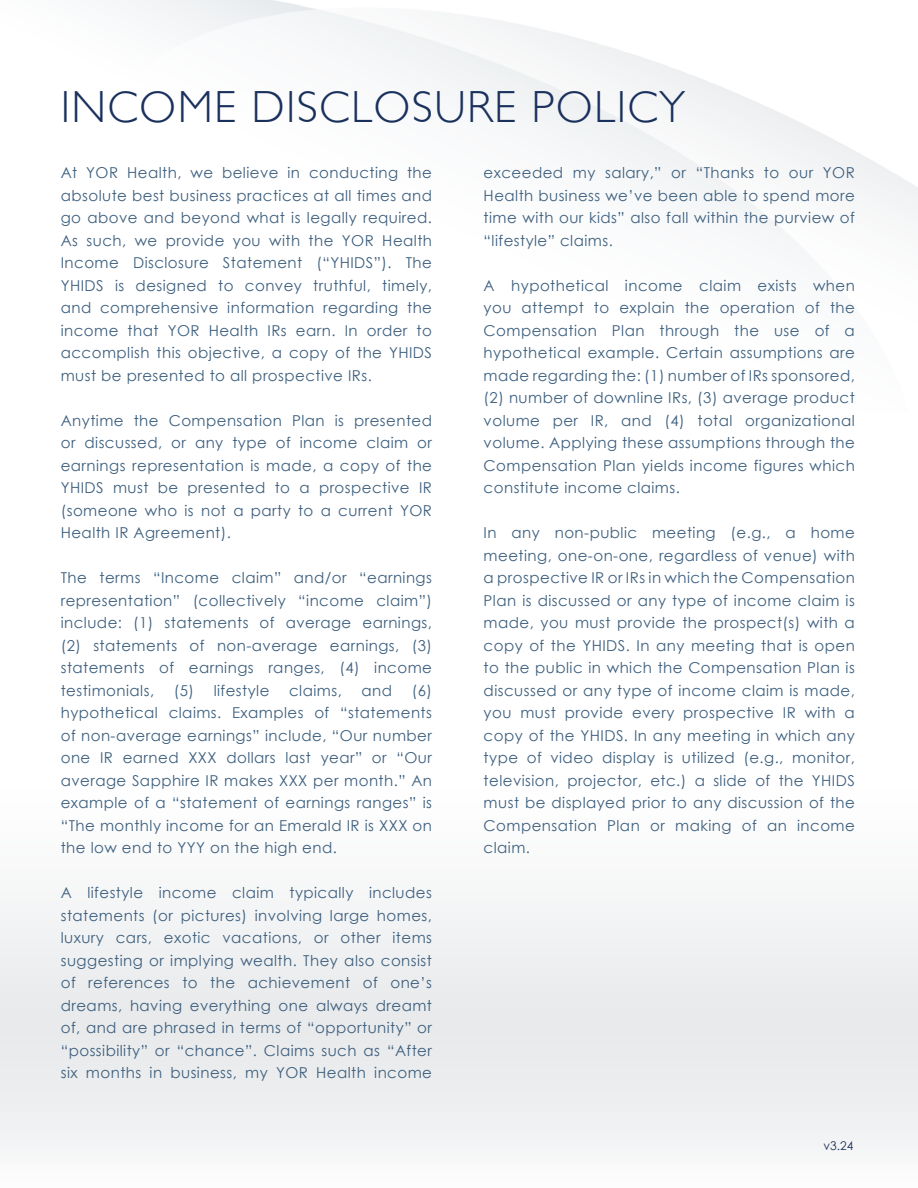
<style>
.page{position:relative;width:918px;height:1188px;background:#fff}
.page>*{position:absolute;margin:0;border:0;box-sizing:border-box;transform-origin:0 0}
.t1{font:300 45px "Gill Sans";letter-spacing:.03em;color:#1b315d}
.t2{font:15px/22.5px "Century Gothic";letter-spacing:.03em;color:#3d5f7e;text-align:justify}
.t3{font:12px "Century Gothic";color:#1b315d}
</style>
<div class="page">
<h1 class="t1" style="left:61px;top:72px;width:626px">INCOME DISCLOSURE POLICY</h1>
<p class="t2" style="left:61px;top:161px;width:373px">At YOR Health, we believe in conducting the absolute best business practices at all times and go above and beyond what is legally required.<br>As such, we provide you with the YOR Health Income Disclosure Statement (“YHIDS”). The YHIDS is designed to convey truthful, timely, and comprehensive information regarding the income that YOR Health IRs earn. In order to accomplish this objective, a copy of the YHIDS must be presented to all prospective IRs.</p>
<p class="t2" style="left:61px;top:409px;width:373px">Anytime the Compensation Plan is presented or discussed, or any type of income claim or earnings representation is made, a copy of the YHIDS must be presented to a prospective IR (someone who is not a party to a current YOR Health IR Agreement).</p>
<p class="t2" style="left:61px;top:566px;width:373px">The terms “Income claim” and/or “earnings representation” (collectively “income claim”) include: (1) statements of average earnings, (2) statements of non-average earnings, (3) statements of earnings ranges, (4) income testimonials,</p>
<p class="t2" style="left:61px;top:679px;width:373px;text-indent:351px">(6) hypothetical claims. Examples of “statements of non-average earnings” include, “Our number one IR earned XXX dollars last year” or “Our average Sapphire IR makes XXX per month.” An example of a “statement of earnings ranges” is “The monthly income for an Emerald IR is XXX on the low end to YYY on the high end.</p>
<p class="t2" style="left:61px;top:881px;width:373px">A lifestyle income claim typically includes statements (or pictures) involving large homes, luxury cars, exotic vacations, or other items suggesting or implying wealth. They also consist of references to the achievement of one’s dreams, having everything one always dreamt of, and are phrased in terms of “opportunity” or “possibility” or “chance”. Claims such as “After six months in business, my YOR Health income</p>
<p class="t2" style="left:174px;top:679px;width:97px">(5) lifestyle</p>
<p class="t2" style="left:289px;top:679px;width:54px">claims,</p>
<p class="t2" style="left:361px;top:679px;width:32px">and</p>
<p class="t2" style="left:484px;top:161px;width:373px">exceeded my salary,” or “Thanks to our YOR Health business we’ve been able to spend more time with our kids” also fall within the purview of “lifestyle” claims.</p>
<p class="t2" style="left:484px;top:274px;width:373px">A hypothetical income claim exists when you attempt to explain the operation of the Compensation Plan through the use of a hypothetical example. Certain assumptions are made regarding the: (1) number of IRs sponsored, (2) number of downline IRs, (3) average product volume per IR, and (4) total organizational volume. Applying these assumptions through the Compensation Plan yields income figures which constitute income claims.</p>
<p class="t2" style="left:484px;top:521px;width:373px">In any non-public meeting (e.g., a home meeting, one-on-one, regardless of venue) with a prospective IR or IRs in which the Compensation Plan is discussed or any type of income claim is made, you must provide the prospect(s) with a copy of the YHIDS. In any meeting that is open to the public in which the Compensation Plan is discussed or any type of income claim is made, you must provide every prospective IR with a copy of the YHIDS. In any meeting in which any type of video display is utilized (e.g., monitor, television, projector, etc.) a slide of the YHIDS must be displayed prior to any discussion of the Compensation Plan or making of an income claim.</p>
<p class="t3" style="left:824px;top:1137px;width:31px">v3.24</p>
</div>
